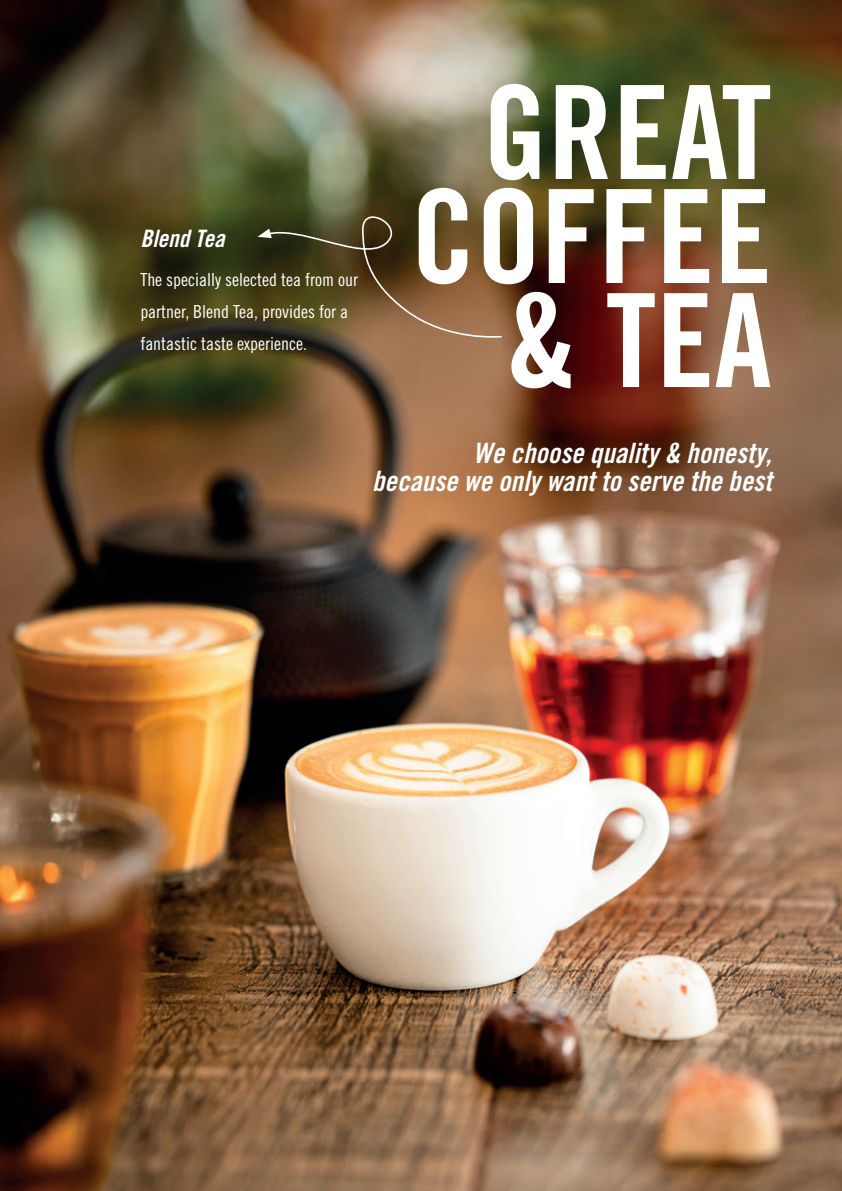
<style>
.page{position:relative;width:842px;height:1191px;background:#fff}
.page>*{position:absolute;margin:0;border:0;box-sizing:border-box;transform-origin:0 0}
.t1{font:130px/104px "Trade Gothic LT Pro Bd Cn 20";color:#fff;text-align:right}
.t2{font:28px/28px "Trade Gothic LT Pro Bd Cn 20 Obl";color:#fff;text-align:right}
.t3{font:24px "Trade Gothic LT Pro Bd Cn 20 Obl";color:#fff}
.t4{font:18px/32px "Trade Gothic LT Pro Cn 18";color:#fff}
</style>
<div class="page">
<img style="left:0;top:0;width:842px;height:1191px">
<svg style="left:257px;top:214px;width:246px;height:127px;background:#634d2a"></svg>
<h3 class="t3" style="left:140px;top:224px;width:86px">Blend Tea</h3>
<p class="t4" style="left:140px;top:264px;width:219px">The specially selected tea from our partner, Blend Tea, provides for a fantastic taste experience.</p>
<h1 class="t1" style="left:411px;top:80px;width:362px">GREAT<br>COFFEE &amp; TEA</h1>
<h2 class="t2" style="left:372px;top:439px;width:401px">We choose quality &amp; honesty,<br>because we only want to serve the best</h2>
</div>
